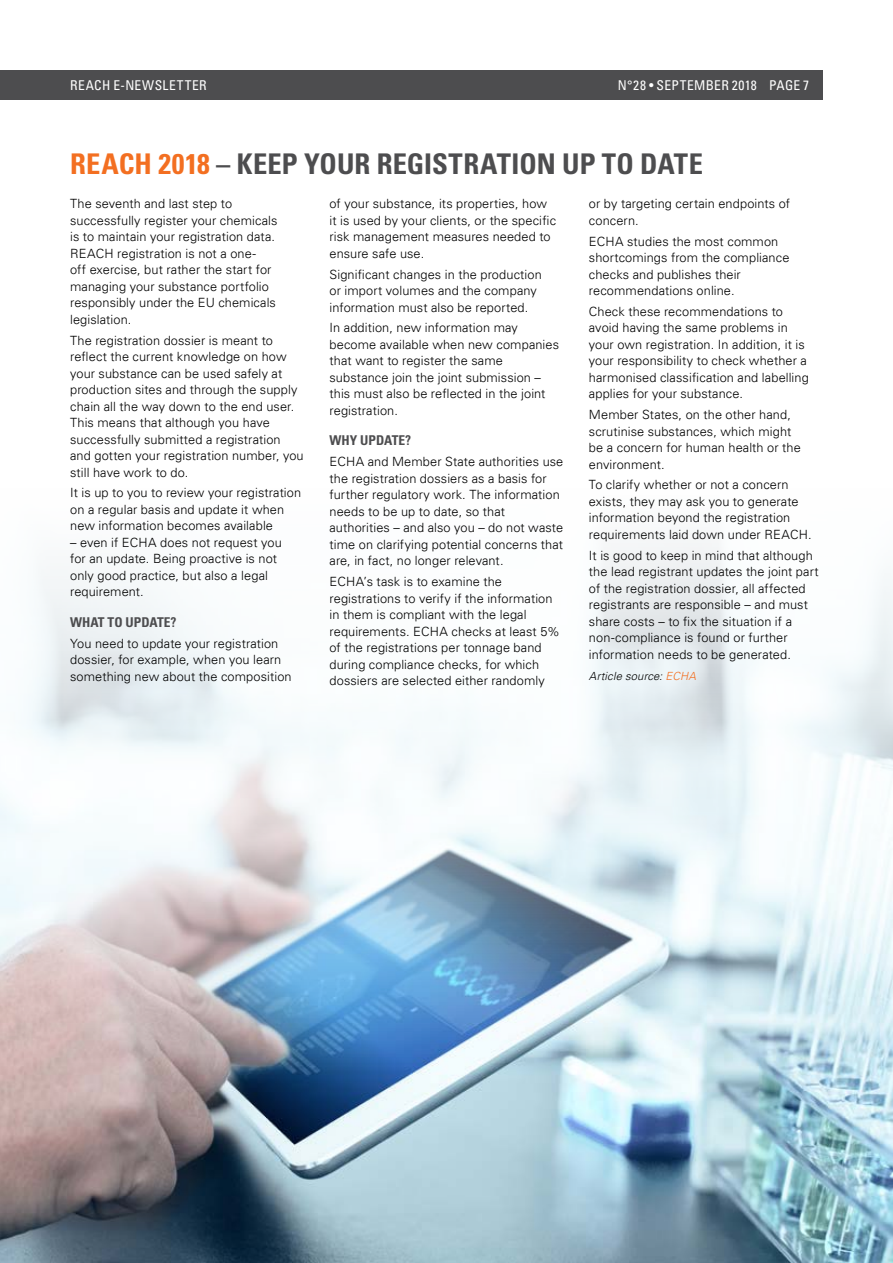
<style>
.page{position:relative;width:893px;height:1263px;background:#fff}
.page>*{position:absolute;margin:0;border:0;box-sizing:border-box;transform-origin:0 0}
.t1{font:700 condensed 28.5px "Univers LT";letter-spacing:.005em;color:#4d4d4f}
.t2{font:condensed 13.5px "Univers LT";letter-spacing:.03em;color:#fff}
.t3{font:700 condensed 13.5px "Univers LT";color:#4d4d4f}
.t4{font:300 12.75px/16.5px "Univers LT";letter-spacing:.01em;color:#000}
.t5{font:italic 300 11.25px "Univers LT";letter-spacing:.015em;color:#000}
.s1{color:#f36f21}
</style>
<div class="page">
<div style="left:0;top:70px;width:823px;height:30px;background:#4d4d4f"></div>
<img style="left:0;top:540px;width:893px;height:723px">
<p class="t2" style="left:70px;top:77px;width:138px">REACH E-NEWSLETTER</p>
<p class="t2" style="left:618px;top:77px;width:193px">N°28 • SEPTEMBER 2018 PAGE 7</p>
<h1 class="t1" style="left:70px;top:146px;width:634px"><span class="s1">REACH 2018</span> – KEEP YOUR REGISTRATION UP TO DATE</h1>
<p class="t4" style="left:70px;top:196px;width:209px">The seventh and last step to successfully register your chemicals is to maintain your registration data.<br>REACH registration is not a one-<br>off exercise, but rather the start for managing your substance portfolio responsibly under the EU chemicals legislation.</p>
<p class="t4" style="left:70px;top:332px;width:235px">The registration dossier is meant to reflect the current knowledge on how your substance can be used safely at production sites and through the supply chain all the way down to the end user.<br>This means that although you have successfully submitted a registration and gotten your registration number, you still have work to do.</p>
<p class="t4" style="left:70px;top:485px;width:233px">It is up to you to review your registration on a regular basis and update it when new information becomes available</p>
<p class="t4" style="left:70px;top:534px;width:213px">– even if ECHA does not request you for an update. Being proactive is not only good practice, but also a legal requirement.</p>
<p class="t3" style="left:70px;top:614px;width:108px">WHAT TO UPDATE?</p>
<p class="t4" style="left:70px;top:635px;width:223px">You need to update your registration dossier, for example, when you learn something new about the composition</p>
<p class="t4" style="left:330px;top:196px;width:228px">of your substance, its properties, how it is used by your clients, or the specific risk management measures needed to ensure safe use.</p>
<p class="t4" style="left:330px;top:266px;width:214px">Significant changes in the production or import volumes and the company information must also be reported.</p>
<p class="t4" style="left:330px;top:320px;width:231px">In addition, new information may become available when new companies that want to register the same substance join the joint submission – this must also be reflected in the joint registration.</p>
<p class="t3" style="left:330px;top:432px;width:83px">WHY UPDATE?</p>
<p class="t4" style="left:330px;top:453px;width:235px">ECHA and Member State authorities use the registration dossiers as a basis for further regulatory work. The information needs to be up to date, so that authorities – and also you – do not waste time on clarifying potential concerns that are, in fact, no longer relevant.</p>
<p class="t4" style="left:330px;top:573px;width:232px">ECHA’s task is to examine the registrations to verify if the information in them is compliant with the legal requirements. ECHA checks at least 5% of the registrations per tonnage band during compliance checks, for which dossiers are selected either randomly</p>
<p class="t4" style="left:589px;top:196px;width:203px">or by targeting certain endpoints of concern.</p>
<p class="t4" style="left:589px;top:233px;width:202px">ECHA studies the most common shortcomings from the compliance checks and publishes their recommendations online.</p>
<p class="t4" style="left:589px;top:303px;width:221px">Check these recommendations to avoid having the same problems in your own registration. In addition, it is your responsibility to check whether a harmonised classification and labelling applies for your substance.</p>
<p class="t4" style="left:589px;top:406px;width:213px">Member States, on the other hand, scrutinise substances, which might be a concern for human health or the environment.</p>
<p class="t4" style="left:589px;top:477px;width:224px">To clarify whether or not a concern exists, they may ask you to generate information beyond the registration requirements laid down under REACH.</p>
<p class="t4" style="left:589px;top:547px;width:231px">It is good to keep in mind that although the lead registrant updates the joint part of the registration dossier, all affected registrants are responsible – and must share costs – to fix the situation if a non-compliance is found or further information needs to be generated.</p>
<p class="t5" style="left:589px;top:669px;width:109px">Article source: <span class="s1">ECHA</span></p>
</div>
